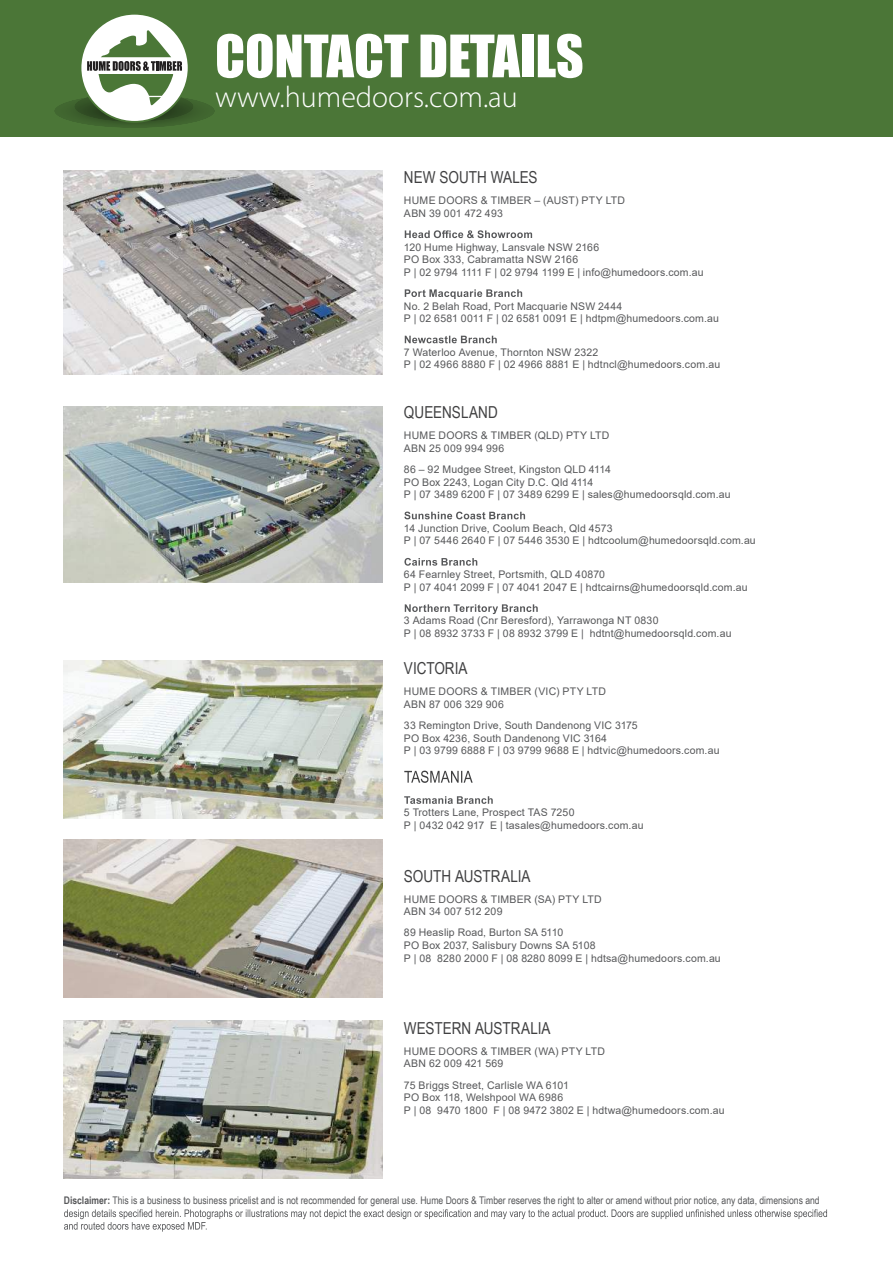
<style>
.page{position:relative;width:893px;height:1263px;background:#fff}
.page>*{position:absolute;margin:0;border:0;box-sizing:border-box;transform-origin:0 0}
.t1{font:54px "Impact";color:#fff}
.t2{font:300 30px "Myriad Pro";color:#fff}
.t3{font:16.5px "Arial Narrow";color:#404041}
.t4{font:10.5px/12.6px "Arial";letter-spacing:.015em;color:#57585a}
.t5{font:10.5px "Arial Narrow";color:#57585a}
.s1{font-weight:700}
</style>
<div class="page">
<svg style="left:64px;top:1209px;width:763px;height:23px"></svg>
<img style="left:64px;top:661px;width:319px;height:157px">
<img style="left:64px;top:840px;width:319px;height:157px">
<img style="left:64px;top:1021px;width:319px;height:157px">
<img style="left:64px;top:407px;width:319px;height:175px">
<img style="left:64px;top:171px;width:319px;height:204px">
<svg style="left:405px;top:230px;width:127px;height:8px"></svg>
<svg style="left:405px;top:289px;width:117px;height:10px"></svg>
<svg style="left:405px;top:336px;width:92px;height:7px"></svg>
<svg style="left:404px;top:512px;width:121px;height:7px"></svg>
<svg style="left:404px;top:558px;width:73px;height:8px"></svg>
<svg style="left:405px;top:604px;width:133px;height:10px"></svg>
<svg style="left:404px;top:771px;width:69px;height:12px"></svg>
<svg style="left:404px;top:796px;width:89px;height:8px"></svg>
<div style="left:0;top:0;width:893px;height:136px;background:#4b7637"></div>
<img style="left:74px;top:97px;width:95px;height:25px">
<div style="left:81px;top:14px;width:108px;height:108px;background:#fff;border-radius:50%"></div>
<div style="left:80px;top:13px;width:110px;height:110px;border:2px solid #4b7737;border-radius:50%"></div>
<svg style="left:87px;top:30px;width:95px;height:76px"></svg>
<h1 class="t1" style="left:215px;top:27px;width:370px">CONTACT DETAILS</h1>
<h2 class="t2" style="left:215px;top:85px;width:304px">www.humedoors.com.au</h2>
<h3 class="t3" style="left:404px;top:171px;width:135px">NEW SOUTH WALES</h3>
<p class="t4" style="left:404px;top:195px;width:223px">HUME DOORS &amp; TIMBER ñ (AUST) PTY LTD<br>ABN 39 001 472 493</p>
<p class="t4" style="left:404px;top:242px;width:301px">120 Hume Highway, Lansvale NSW 2166<br>PO Box 333, Cabramatta NSW 2166<br>P | 02 9794 1111 F | 02 9794 1199 E | info@humedoors.com.au</p>
<p class="t4" style="left:404px;top:300px;width:317px">No. 2 Belah Road, Port Macquarie NSW 2444<br>P | 02 6581 0011 F | 02 6581 0091 E | hdtpm@humedoors.com.au</p>
<p class="t4" style="left:404px;top:347px;width:318px">7 Waterloo Avenue, Thornton NSW 2322<br>P | 02 4966 8880 F | 02 4966 8881 E | hdtncl@humedoors.com.au</p>
<h3 class="t3" style="left:404px;top:406px;width:95px">QUEENSLAND</h3>
<p class="t4" style="left:404px;top:430px;width:207px">HUME DOORS &amp; TIMBER (QLD) PTY LTD<br>ABN 25 009 994 996</p>
<p class="t4" style="left:404px;top:464px;width:328px">86 ñ 92 Mudgee Street, Kingston QLD 4114<br>PO Box 2243, Logan City D.C. Qld 4114<br>P | 07 3489 6200 F | 07 3489 6299 E | sales@humedoorsqld.com.au</p>
<p class="t4" style="left:404px;top:523px;width:353px">14 Junction Drive, Coolum Beach, Qld 4573<br>P | 07 5446 2640 F | 07 5446 3530 E | hdtcoolum@humedoorsqld.com.au</p>
<p class="t4" style="left:404px;top:569px;width:345px">64 Fearnley Street, Portsmith, QLD 40870<br>P | 07 4041 2099 F | 07 4041 2047 E | hdtcairns@humedoorsqld.com.au</p>
<p class="t4" style="left:404px;top:615px;width:329px">3 Adams Road (Cnr Beresford), Yarrawonga NT 0830<br>P | 08 8932 3733 F | 08 8932 3799 E | hdtnt@humedoorsqld.com.au</p>
<h3 class="t3" style="left:404px;top:662px;width:65px">VICTORIA</h3>
<p class="t4" style="left:404px;top:686px;width:203px">HUME DOORS &amp; TIMBER (VIC) PTY LTD<br>ABN 87 006 329 906</p>
<p class="t4" style="left:404px;top:720px;width:317px">33 Remington Drive, South Dandenong VIC 3175<br>PO Box 4236, South Dandenong VIC 3164<br>P | 03 9799 6888 F | 03 9799 9688 E | hdtvic@humedoors.com.au</p>
<p class="t4" style="left:404px;top:807px;width:241px">5 Trotters Lane, Prospect TAS 7250<br>P | 0432 042 917 E | tasales@humedoors.com.au</p>
<h3 class="t3" style="left:404px;top:870px;width:128px">SOUTH AUSTRALIA</h3>
<p class="t4" style="left:404px;top:894px;width:199px">HUME DOORS &amp; TIMBER (SA) PTY LTD<br>ABN 34 007 512 209</p>
<p class="t4" style="left:404px;top:927px;width:318px">89 Heaslip Road, Burton SA 5110<br>PO Box 2037, Salisbury Downs SA 5108<br>P | 08 8280 2000 F | 08 8280 8099 E | hdtsa@humedoors.com.au</p>
<h3 class="t3" style="left:404px;top:1022px;width:148px">WESTERN AUSTRALIA</h3>
<p class="t4" style="left:404px;top:1046px;width:202px">HUME DOORS &amp; TIMBER (WA) PTY LTD<br>ABN 62 009 421 569</p>
<p class="t4" style="left:404px;top:1079px;width:322px">75 Briggs Street, Carlisle WA 6101<br>PO Box 118, Welshpool WA 6986<br>P | 08 9470 1800 F | 08 9472 3802 E | hdtwa@humedoors.com.au</p>
<p class="t5" style="left:64px;top:1197px;width:757px"><span class="s1">Disclaimer:</span> This is a business to business pricelist and is not recommended for general use. Hume Doors &amp; Timber reserves the right to alter or amend without prior notice, any data, dimensions and</p>
</div>
